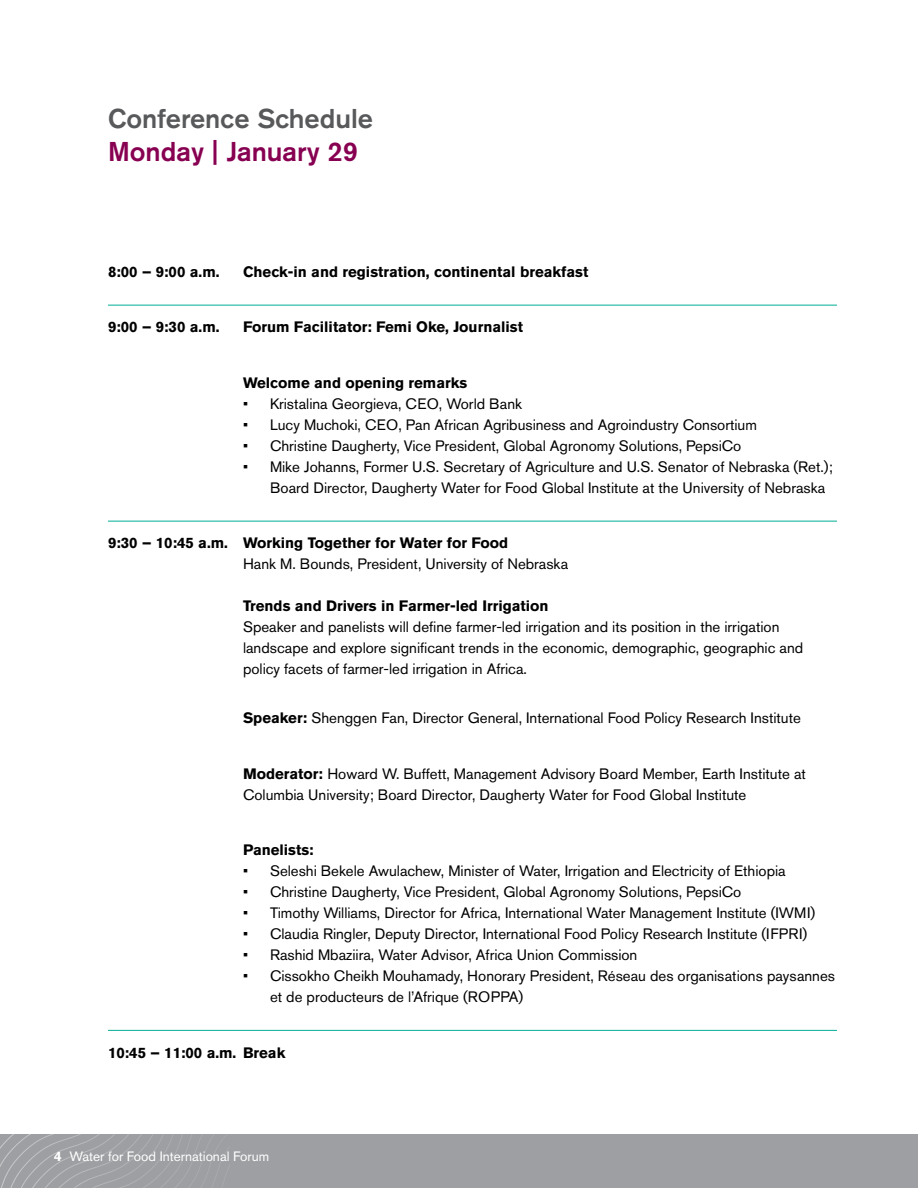
<style>
.page{position:relative;width:918px;height:1188px;background:#fff}
.page>*{position:absolute;margin:0;border:0;box-sizing:border-box;transform-origin:0 0}
.t1{font:500 27px "Akzidenz Grotesk BE";color:#58595b}
.t2{font:500 27px "Akzidenz Grotesk BE";color:#870051}
.t3{font:15px/21px "Akzidenz Grotesk BE";color:#000}
.t4{font:700 15px "Akzidenz Grotesk BE";color:#000}
.t5{font:13.5px "Akzidenz Grotesk BE";color:#fff}
.s1{font-weight:700}
</style>
<div class="page">
<div style="left:0;top:1134px;width:918px;height:54px;background:#9d9fa2"></div>
<svg style="left:0;top:1134px;width:191px;height:54px"></svg>
<hr style="left:108px;top:305px;width:729px;height:1px;background:#00ac95">
<hr style="left:108px;top:521px;width:729px;height:1px;background:#00ac95">
<hr style="left:108px;top:1030px;width:729px;height:1px;background:#00ac95">
<h1 class="t1" style="left:108px;top:102px;width:267px">Conference Schedule</h1>
<h1 class="t2" style="left:108px;top:135px;width:251px">Monday | January 29</h1>
<p class="t4" style="left:108px;top:263px;width:113px">8:00 – 9:00 a.m.</p>
<p class="t4" style="left:243px;top:263px;width:347px">Check-in and registration, continental breakfast</p>
<p class="t4" style="left:108px;top:319px;width:113px">9:00 – 9:30 a.m.</p>
<p class="t4" style="left:243px;top:319px;width:282px">Forum Facilitator: Femi Oke, Journalist</p>
<p class="t4" style="left:243px;top:374px;width:226px">Welcome and opening remarks</p>
<p class="t3" style="left:243px;top:393px;width:281px">• Kristalina Georgieva, CEO, World Bank</p>
<p class="t3" style="left:243px;top:414px;width:516px">• Lucy Muchoki, CEO, Pan African Agribusiness and Agroindustry Consortium</p>
<p class="t3" style="left:243px;top:435px;width:500px">• Christine Daugherty, Vice President, Global Agronomy Solutions, PepsiCo</p>
<p class="t3" style="left:270px;top:456px;width:564px;text-indent:-27px">• Mike Johanns, Former U.S. Secretary of Agriculture and U.S. Senator of Nebraska (Ret.);<br>Board Director, Daugherty Water for Food Global Institute at the University of Nebraska</p>
<p class="t4" style="left:108px;top:535px;width:402px">9:30 – 10:45 a.m. Working Together for Water for Food</p>
<p class="t3" style="left:243px;top:554px;width:327px">Hank M. Bounds, President, University of Nebraska</p>
<p class="t4" style="left:243px;top:598px;width:307px">Trends and Drivers in Farmer-led Irrigation</p>
<p class="t3" style="left:243px;top:617px;width:562px">Speaker and panelists will define farmer-led irrigation and its position in the irrigation landscape and explore significant trends in the economic, demographic, geographic and policy facets of farmer-led irrigation in Africa.</p>
<p class="t3" style="left:243px;top:707px;width:559px"><span class="s1">Speaker:</span> Shenggen Fan, Director General, International Food Policy Research Institute</p>
<p class="t3" style="left:243px;top:763px;width:564px"><span class="s1">Moderator:</span> Howard W. Buffett, Management Advisory Board Member, Earth Institute at<br>Columbia University; Board Director, Daugherty Water for Food Global Institute</p>
<p class="t4" style="left:243px;top:841px;width:72px">Panelists:</p>
<p class="t3" style="left:243px;top:860px;width:544px">• Seleshi Bekele Awulachew, Minister of Water, Irrigation and Electricity of Ethiopia</p>
<p class="t3" style="left:243px;top:881px;width:500px">• Christine Daugherty, Vice President, Global Agronomy Solutions, PepsiCo</p>
<p class="t3" style="left:243px;top:902px;width:574px">• Timothy Williams, Director for Africa, International Water Management Institute (IWMI)</p>
<p class="t3" style="left:243px;top:923px;width:566px">• Claudia Ringler, Deputy Director, International Food Policy Research Institute (IFPRI)</p>
<p class="t3" style="left:243px;top:944px;width:396px">• Rashid Mbaziira, Water Advisor, Africa Union Commission</p>
<p class="t3" style="left:270px;top:965px;width:567px;text-indent:-27px">• Cissokho Cheikh Mouhamady, Honorary President, Réseau des organisations paysannes et de producteurs de l’Afrique (ROPPA)</p>
<p class="t4" style="left:108px;top:1044px;width:179px">10:45 – 11:00 a.m. Break</p>
<p class="t5" style="left:54px;top:1148px;width:217px"><span class="s1">4</span> Water for Food International Forum</p>
</div>
